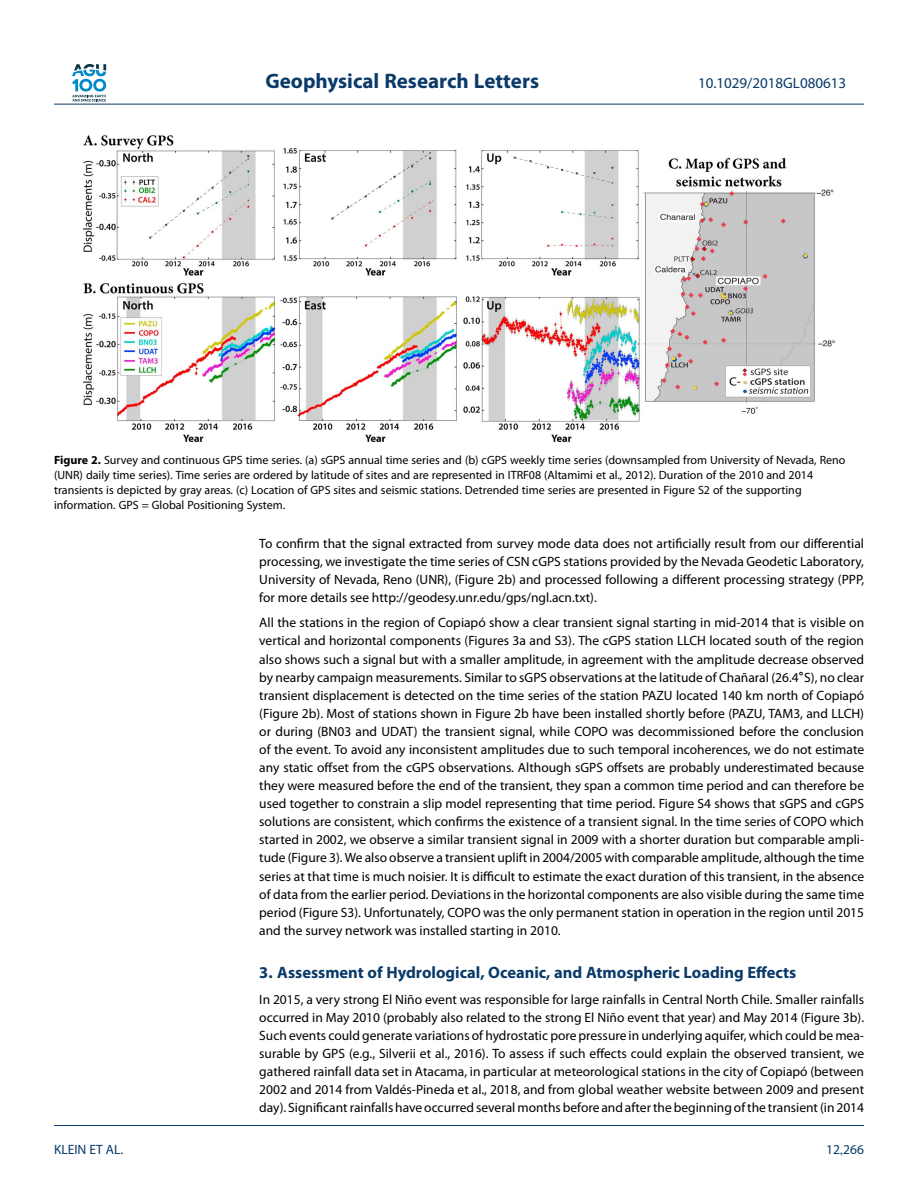
<style>
.page{position:relative;width:918px;height:1188px;background:#fff}
.page>*{position:absolute;margin:0;border:0;box-sizing:border-box;transform-origin:0 0}
.t1{font:700 21px "Myriad Pro";color:#0a3a69}
.t2{font:700 16.5px "Myriad Pro";color:#0a3a69}
.t3{font:15px "Myriad Pro";color:#0a3a69}
.t4{font:13.5px/18.1px "Myriad Pro";color:#000;text-align:justify}
.t5{font:13.5px "Myriad Pro";color:#0a3a69}
.t6{font:12px/15px "Myriad Pro";color:#000}
.s1{font-weight:700}
.s2{font-family:"STIX Math";font-style:italic}
</style>
<div class="page">
<svg style="left:72px;top:64px;width:34px;height:38px"></svg>
<hr style="left:54px;top:104px;width:810px;height:1px;background:#0a3a69">
<img style="left:83px;top:135px;width:752px;height:307px">
<hr style="left:54px;top:1125px;width:810px;height:1px;background:#0a3a69">
<h1 class="t1" style="left:265px;top:73px;width:275px">Geophysical Research Letters</h1>
<p class="t3" style="left:698px;top:77px;width:150px">10.1029/2018GL080613</p>
<p class="t6" style="left:54px;top:453px;width:793px"><span class="s1">Figure 2.</span> Survey and continuous GPS time series. (a) sGPS annual time series and (b) cGPS weekly time series (downsampled from University of Nevada, Reno (UNR) daily time series). Time series are ordered by latitude of sites and are represented in ITRF08 (Altamimi et al., 2012). Duration of the 2010 and 2014 transients is depicted by gray areas. (c) Location of GPS sites and seismic stations. Detrended time series are presented in Figure S2 of the supporting information. GPS = Global Positioning System.</p>
<p class="t4" style="left:259px;top:535px;width:606px">To confirm that the signal extracted from survey mode data does not artificially result from our differential processing, we investigate the time series of CSN cGPS stations provided by the Nevada Geodetic Laboratory, University of Nevada, Reno (UNR), (Figure 2b) and processed following a different processing strategy (PPP, for more details see http://geodesy.unr.edu/gps/ngl.acn.txt).</p>
<p class="t4" style="left:259px;top:615px;width:606px">All the stations in the region of Copiapó show a clear transient signal starting in mid-2014 that is visible on vertical and horizontal components (Figures 3a and S3). The cGPS station LLCH located south of the region also shows such a signal but with a smaller amplitude, in agreement with the amplitude decrease observed by nearby campaign measurements. Similar to sGPS observations at the latitude of Chañaral (26.4<sup>∘</sup>S), no clear transient displacement is detected on the time series of the station PAZU located 140 km north of Copiapó (Figure 2b). Most of stations shown in Figure 2b have been installed shortly before (PAZU, TAM3, and LLCH) or during (BN03 and UDAT) the transient signal, while COPO was decommissioned before the conclusion of the event. To avoid any inconsistent amplitudes due to such temporal incoherences, we do not estimate any static offset from the cGPS observations. Although sGPS offsets are probably underestimated because they were measured before the end of the transient, they span a common time period and can therefore be used together to constrain a slip model representing that time period. Figure S4 shows that sGPS and cGPS solutions are consistent, which confirms the existence of a transient signal. In the time series of COPO which started in 2002, we observe a similar transient signal in 2009 with a shorter duration but comparable ampli&shy;tude (Figure 3). We also observe a transient uplift in 2004/2005 with comparable amplitude, although the time series at that time is much noisier. It is difficult to estimate the exact duration of this transient, in the absence of data from the earlier period. Deviations in the horizontal components are also visible during the same time period (Figure S3). Unfortunately, COPO was the only permanent station in operation in the region until 2015 and the survey network was installed starting in 2010.</p>
<p class="t2" style="left:259px;top:966px;width:539px">3. Assessment of Hydrological, Oceanic, and Atmospheric Loading Effects</p>
<p class="t4" style="left:259px;top:991px;width:606px">In 2015, a very strong El Niño event was responsible for large rainfalls in Central North Chile. Smaller rainfalls occurred in May 2010 (probably also related to the strong El Niño event that year) and May 2014 (Figure 3b).<br>Such events could generate variations of hydrostatic pore pressure in underlying aquifer, which could be mea&shy;surable by GPS (e.g., Silverii et al., 2016). To assess if such effects could explain the observed transient, we gathered rainfall data set in Atacama, in particular at meteorological stations in the city of Copiapó (between 2002 and 2014 from Valdés-Pineda et al., 2018, and from global weather website between 2009 and present day). Significant rainfalls have occurred several monthsbefore and after the beginning of the transient (in 2014</p>
<p class="t5" style="left:54px;top:1144px;width:71px">KLEIN ET AL.</p>
<p class="t5" style="left:826px;top:1144px;width:39px">12<span class="s2">,</span>266</p>
</div>
